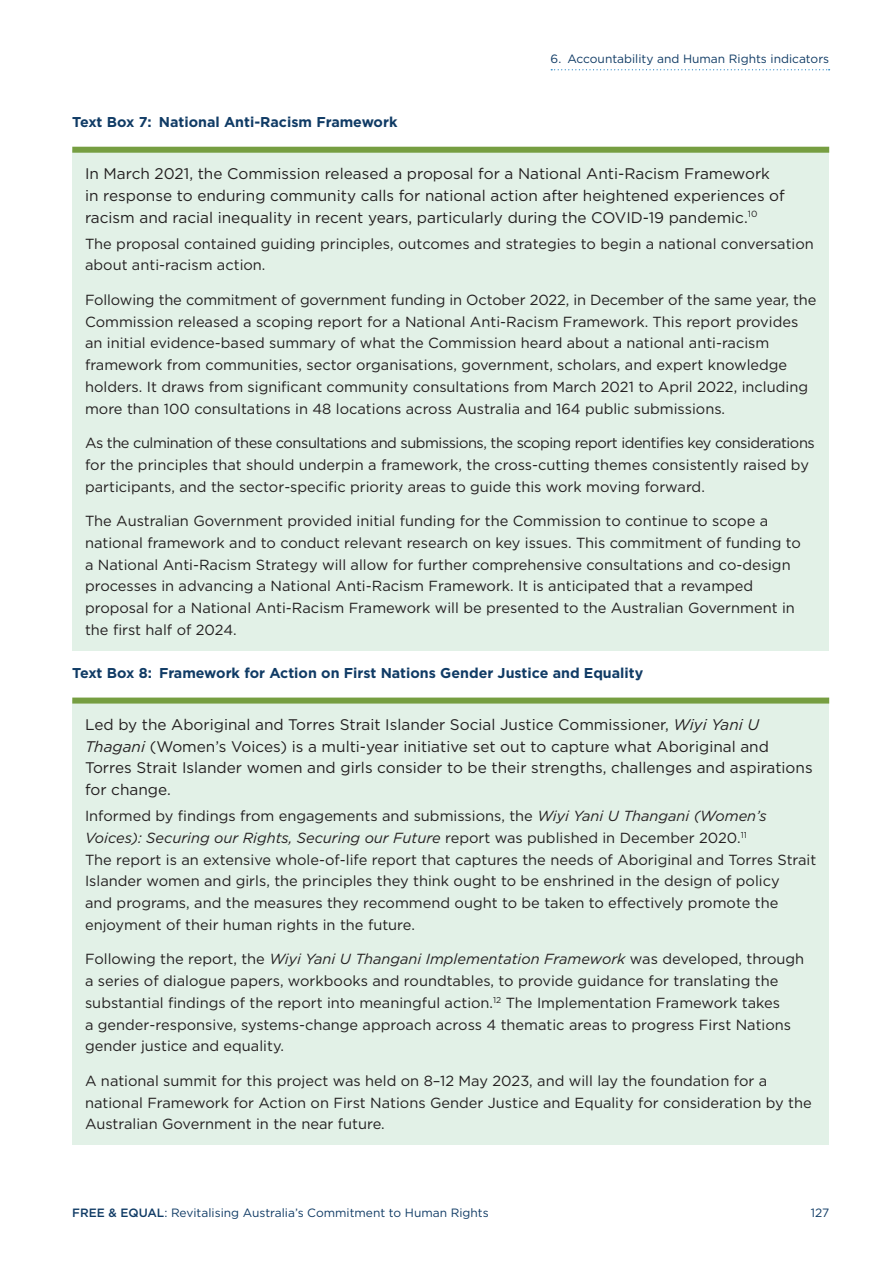
<style>
.page{position:relative;width:893px;height:1263px;background:#fff}
.page>*{position:absolute;margin:0;border:0;box-sizing:border-box;transform-origin:0 0}
.Box_H1_green_border_top{font:15.3px/21.8px "Gotham";color:#231f20}
.Box_text_green_no_space{font:14.7px/21.8px "Gotham";color:#231f20}
.t1{font:700 14.25px "Gotham";color:#103b65}
.t2{font:12px "Gotham";color:#103b65}
.s1{font-style:italic}
.s2{font-weight:500}
</style>
<div class="page">
<div style="left:72px;top:150px;width:757px;height:88px;background:#e2f1e7"></div>
<div style="left:72px;top:147px;width:757px;height:6px;background:#769e41"></div>
<div style="left:72px;top:224px;width:757px;height:62px;background:#e2f1e7"></div>
<div style="left:72px;top:280px;width:757px;height:149px;background:#e2f1e7"></div>
<div style="left:72px;top:424px;width:757px;height:83px;background:#e2f1e7"></div>
<div style="left:72px;top:502px;width:757px;height:148px;background:#e2f1e7"></div>
<div style="left:72px;top:700px;width:757px;height:111px;background:#e2f1e7"></div>
<div style="left:72px;top:697px;width:757px;height:6px;background:#769e41"></div>
<div style="left:72px;top:797px;width:757px;height:148px;background:#e2f1e7"></div>
<div style="left:72px;top:940px;width:757px;height:127px;background:#e2f1e7"></div>
<div style="left:72px;top:1061px;width:757px;height:84px;background:#e2f1e7"></div>
<svg style="left:551px;top:69px;width:279px;height:1px"></svg>
<p class="t1" style="left:72px;top:113px;width:327px">Text Box 7: National Anti-Racism Framework</p>
<p class="t2" style="left:551px;top:51px;width:280px">6. Accountability and Human Rights indicators</p>
<p class="Box_H1_green_border_top" style="left:85px;top:162px;width:701px">In March 2021, the Commission released a proposal for a National Anti-Racism Framework in response to enduring community calls for national action after heightened experiences of racism and racial inequality in recent years, particularly during the COVID‑19 pandemic.<sup>10</sup></p>
<p class="Box_text_green_no_space" style="left:85px;top:232px;width:730px">The proposal contained guiding principles, outcomes and strategies to begin a national conversation about anti-racism action.</p>
<p class="Box_text_green_no_space" style="left:85px;top:288px;width:733px">Following the commitment of government funding in October 2022, in December of the same year, the Commission released a scoping report for a National Anti-Racism Framework. This report provides an initial evidence-based summary of what the Commission heard about a national anti‑racism framework from communities, sector organisations, government, scholars, and expert knowledge holders. It draws from significant community consultations from March 2021 to April 2022, including more than 100 consultations in 48 locations across Australia and 164 public submissions.</p>
<p class="Box_text_green_no_space" style="left:85px;top:432px;width:731px">As the culmination of these consultations and submissions, the scoping report identifies key considerations for the principles that should underpin a framework, the cross-cutting themes consistently raised by participants, and the sector-specific priority areas to guide this work moving forward.</p>
<p class="Box_text_green_no_space" style="left:85px;top:510px;width:717px">The Australian Government provided initial funding for the Commission to continue to scope a national framework and to conduct relevant research on key issues. This commitment of funding to a National Anti-Racism Strategy will allow for further comprehensive consultations and co‑design processes in advancing a National Anti-Racism Framework. It is anticipated that a revamped proposal for a National Anti-Racism Framework will be presented to the Australian Government in the first half of 2024.</p>
<p class="t1" style="left:72px;top:664px;width:573px">Text Box 8: Framework for Action on First Nations Gender Justice and Equality</p>
<p class="Box_H1_green_border_top" style="left:85px;top:713px;width:729px">Led by the Aboriginal and Torres Strait Islander Social Justice Commissioner, <span class="s1">Wiyi Yani U Thagani</span> (Women’s Voices) is a multi-year initiative set out to capture what Aboriginal and Torres Strait Islander women and girls consider to be their strengths, challenges and aspirations for change.</p>
<p class="Box_text_green_no_space" style="left:85px;top:805px;width:733px">Informed by findings from engagements and submissions, the <span class="s1">Wiyi Yani U Thangani (Women’s Voices): Securing our Rights, Securing our Future</span> report was published in December 2020.<sup>11<br></sup>The report is an extensive whole-of-life report that captures the needs of Aboriginal and Torres Strait Islander women and girls, the principles they think ought to be enshrined in the design of policy<br>and programs, and the measures they recommend ought to be taken to effectively promote the enjoyment of their human rights in the future.</p>
<p class="Box_text_green_no_space" style="left:85px;top:948px;width:721px">Following the report, the <span class="s1">Wiyi Yani U Thangani Implementation Framework</span> was developed, through a series of dialogue papers, workbooks and roundtables, to provide guidance for translating the substantial findings of the report into meaningful action.<sup>12</sup> The Implementation Framework takes<br>a gender-responsive, systems-change approach across 4 thematic areas to progress First Nations gender justice and equality.</p>
<p class="Box_text_green_no_space" style="left:85px;top:1069px;width:728px">A national summit for this project was held on 8–12 May 2023, and will lay the foundation for a national Framework for Action on First Nations Gender Justice and Equality for consideration by the<br>Australian Government in the near future.</p>
<p class="t2" style="left:72px;top:1205px;width:418px"><span class="s2">FREE &amp; EQUAL</span>: Revitalising Australia’s Commitment to Human Rights</p>
<p class="t2" style="left:811px;top:1205px;width:20px">127</p>
</div>
